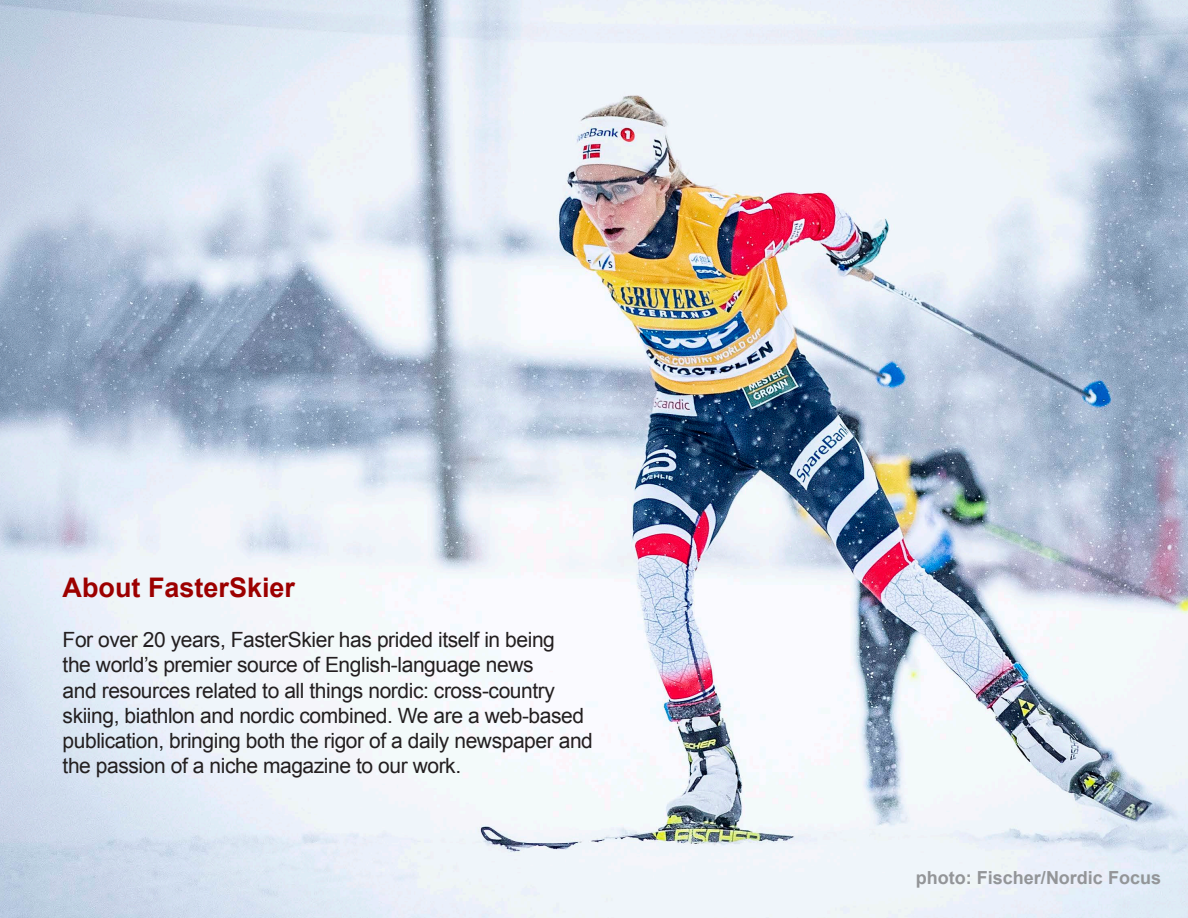
<style>
.page{position:relative;width:1188px;height:918px;background:#fff}
.page>*{position:absolute;margin:0;border:0;box-sizing:border-box;transform-origin:0 0}
.t1{font:700 27px "Arial";color:#9c0000}
.t2{font:21px/25.2px "Arial";letter-spacing:-.02em;color:#231f20}
.Table_Text{font:700 18px "Arial";color:#939598}
</style>
<div class="page">
<img style="left:0;top:0;width:1188px;height:918px">
<p class="t1" style="left:63px;top:570px;width:234px">About FasterSkier</p>
<p class="t2" style="left:63px;top:627px;width:532px">For over 20 years, FasterSkier has prided itself in being<br>the world’s premier source of English-language news<br>and resources related to all things nordic: cross-country skiing, biathlon and nordic combined. We are a web-based publication, bringing both the rigor of a daily newspaper and the passion of a niche magazine to our work.</p>
<p class="Table_Text" style="left:916px;top:866px;width:247px">photo: Fischer/Nordic Focus</p>
</div>
